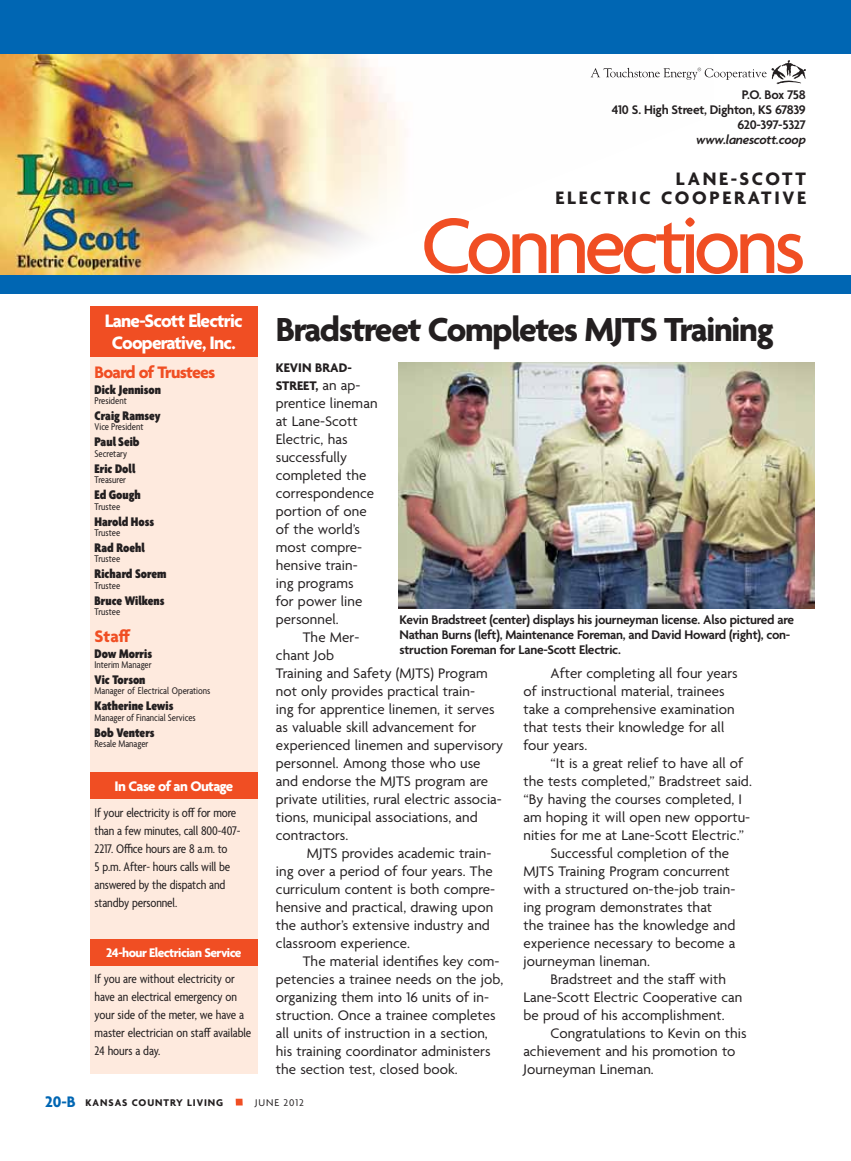
<style>
.page{position:relative;width:851px;height:1161px;background:#fff}
.page>*{position:absolute;margin:0;border:0;box-sizing:border-box;transform-origin:0 0}
.t1{font:500 85.5px "Agenda";letter-spacing:-.06em;color:#f04e23}
.t2{font:700 36px "Agenda";letter-spacing:-.035em;color:#231f20}
.t3{font:700 19.5px/22.5px "Agenda";color:#fff;text-align:center}
.t4{font:700 19.5px/19.5px "Agenda";letter-spacing:.14em;color:#231f20;text-align:right}
.t5{font:700 18px "Agenda";color:#f04e23}
.t6{font:15px/18px "Agenda";letter-spacing:.005em;color:#231f20}
.t7{font:700 15px "Agenda";color:#fff}
.t8{font:condensed 13.5px/18px "Agenda";letter-spacing:-.01em;color:#231f20}
.t9{font:600 13.5px/15px "Agenda";letter-spacing:-.02em;color:#231f20;text-align:right}
.t10{font:900 condensed 13.5px "Agenda";color:#231f20}
.t11{font:700 13.5px "Agenda";letter-spacing:-.045em;color:#fff}
.t12{font:700 13.5px/18px "Agenda";letter-spacing:.005em;color:#231f20}
.t13{font:italic 600 13.5px "Agenda";letter-spacing:-.02em;color:#231f20}
.t14{font:condensed 10.5px "Agenda";color:#231f20}
.t15{font:700 10.5px "Agenda";letter-spacing:.09em;color:#231f20}
.t16{font:10.5px "Agenda";letter-spacing:.09em;color:#231f20}
.s1{font-weight:400;font-size:15px}
.s2{font-size:16.5px;color:#0066b3}
</style>
<div class="page">
<img style="left:0;top:54px;width:402px;height:221px">
<svg style="left:590px;top:60px;width:216px;height:25px"></svg>
<div style="left:90px;top:332px;width:168px;height:742px;background:#feeade"></div>
<div style="left:90px;top:306px;width:168px;height:50px;background:#f04e23"></div>
<div style="left:90px;top:772px;width:168px;height:27px;background:#f04e23"></div>
<div style="left:90px;top:939px;width:168px;height:27px;background:#f04e23"></div>
<div style="left:0;top:275px;width:850px;height:19px;background:#0066b3"></div>
<img style="left:398px;top:362px;width:416px;height:247px">
<div style="left:236px;top:1099px;width:7px;height:7px;background:#f04e23"></div>
<div style="left:0;top:0;width:850px;height:54px;background:#0066b3"></div>
<p class="t9" style="left:611px;top:88px;width:196px">P.O. Box 758<br>410 S. High Street, Dighton, KS 67839<br>620-397-5327</p>
<p class="t13" style="left:696px;top:132px;width:111px">www.lanescott.coop</p>
<h3 class="t4" style="left:555px;top:170px;width:252px">Lane-Scott<br>El ectric cooperative</h3>
<h3 class="t3" style="left:105px;top:311px;width:140px">Lane-Scott Electric<br>Cooperative, Inc.</h3>
<p class="t5" style="left:94px;top:362px;width:122px">Board of Trustees</p>
<p class="t10" style="left:94px;top:382px;width:68px">Dick Jennison</p>
<p class="t14" style="left:94px;top:395px;width:34px">President</p>
<p class="t10" style="left:94px;top:408px;width:68px">Craig Ramsey</p>
<p class="t14" style="left:94px;top:421px;width:50px">Vice President</p>
<p class="t10" style="left:94px;top:435px;width:47px">Paul Seib</p>
<p class="t14" style="left:94px;top:448px;width:34px">Secretary</p>
<p class="t10" style="left:94px;top:461px;width:43px">Eric Doll</p>
<p class="t14" style="left:94px;top:474px;width:33px">Treasurer</p>
<p class="t10" style="left:94px;top:488px;width:48px">Ed Gough</p>
<p class="t14" style="left:94px;top:501px;width:27px">Trustee</p>
<p class="t10" style="left:94px;top:514px;width:61px">Harold Hoss</p>
<p class="t14" style="left:94px;top:527px;width:27px">Trustee</p>
<p class="t10" style="left:94px;top:540px;width:52px">Rad Roehl</p>
<p class="t14" style="left:94px;top:553px;width:27px">Trustee</p>
<p class="t10" style="left:94px;top:567px;width:73px">Richard Sorem</p>
<p class="t14" style="left:94px;top:580px;width:27px">Trustee</p>
<p class="t10" style="left:94px;top:593px;width:71px">Bruce Wilkens</p>
<p class="t14" style="left:94px;top:606px;width:27px">Trustee</p>
<p class="t5" style="left:94px;top:626px;width:38px">Staff</p>
<p class="t10" style="left:94px;top:646px;width:59px">Dow Morris</p>
<p class="t14" style="left:94px;top:659px;width:59px">Interim Manager</p>
<p class="t10" style="left:94px;top:672px;width:52px">Vic Torson</p>
<p class="t14" style="left:94px;top:685px;width:117px">Manager of Electrical Operations</p>
<p class="t10" style="left:94px;top:699px;width:80px">Katherine Lewis</p>
<p class="t14" style="left:94px;top:712px;width:103px">Manager of Financial Services</p>
<p class="t10" style="left:94px;top:725px;width:61px">Bob Venters</p>
<p class="t14" style="left:94px;top:738px;width:55px">Resale Manager</p>
<p class="t7" style="left:114px;top:778px;width:120px">In Case of an Outage</p>
<p class="t8" style="left:94px;top:805px;width:148px">If your electricity is off for more than a few minutes, call 800-407-<br>2217. Office hours are 8 a.m. to<br>5 p.m. After- hours calls will be answered by the dispatch and standby personnel.</p>
<p class="t11" style="left:106px;top:946px;width:137px">24-hour Electrician Service</p>
<p class="t8" style="left:94px;top:971px;width:158px">If you are without electricity or have an electrical emergency on your side of the meter, we have a master electrician on staff available<br>24 hours a day.</p>
<h1 class="t1" style="left:421px;top:200px;width:386px">Connections</h1>
<h2 class="t2" style="left:276px;top:311px;width:499px">Bradstreet Completes MJTS Training</h2>
<p class="t12" style="left:276px;top:360px;width:86px">Kevin Brad&shy;street, <span class="s1">an ap-</span></p>
<p class="t6" style="left:276px;top:395px;width:103px">prentice lineman at Lane-Scott<br>Electric, has successfully completed the correspondence portion of one of the world’s most compre&shy;hensive train&shy;ing programs<br>for power line personnel.</p>
<p class="t6" style="left:276px;top:629px;width:229px;text-indent:27px">The Mer-<br>chant Job<br>Training and Safety (MJTS) Program not only provides practical train-<br>ing for apprentice linemen, it serves as valuable skill advancement for experienced linemen and supervisory personnel. Among those who use and endorse the MJTS program are private utilities, rural electric associa&shy;tions, municipal associations, and contractors.</p>
<p class="t6" style="left:276px;top:845px;width:221px;text-indent:31px">MJTS provides academic train&shy;ing over a period of four years. The curriculum content is both compre&shy;hensive and practical, drawing upon the author’s extensive industry and classroom experience.</p>
<p class="t6" style="left:276px;top:953px;width:229px;text-indent:27px">The material identifies key com&shy;petencies a trainee needs on the job, organizing them into 16 units of in&shy;struction. Once a trainee completes all units of instruction in a section, his training coordinator administers the section test, closed book.</p>
<p class="t9" style="left:399px;top:613px;width:396px;text-align:left">Kevin Bradstreet (center) displays his journeyman license. Also pictured are<br>Nathan Burns (left), Maintenance Foreman, and David Howard (right), con&shy;struction Foreman for Lane-Scott Electric.</p>
<p class="t6" style="left:523px;top:665px;width:216px;text-indent:27px">After completing all four years of instructional material, trainees take a comprehensive examination that tests their knowledge for all four years.</p>
<p class="t6" style="left:550px;top:755px;width:194px">“It is a great relief to have all of</p>
<p class="t6" style="left:523px;top:773px;width:230px">the tests completed,” Bradstreet said.</p>
<p class="t6" style="left:523px;top:791px;width:220px">“By having the courses completed, I</p>
<p class="t6" style="left:523px;top:809px;width:228px">am hoping it will open new opportu-</p>
<p class="t6" style="left:523px;top:827px;width:222px">nities for me at Lane-Scott Electric.”</p>
<p class="t6" style="left:550px;top:845px;width:180px">Successful completion of the</p>
<p class="t6" style="left:523px;top:863px;width:208px">MJTS Training Program concurrent</p>
<p class="t6" style="left:523px;top:881px;width:213px">with a structured on-the-job train-</p>
<p class="t6" style="left:523px;top:899px;width:190px">ing program demonstrates that</p>
<p class="t6" style="left:523px;top:917px;width:213px">the trainee has the knowledge and</p>
<p class="t6" style="left:523px;top:935px;width:213px">experience necessary to become a</p>
<p class="t6" style="left:523px;top:953px;width:128px">journeyman lineman.</p>
<p class="t6" style="left:550px;top:971px;width:177px">Bradstreet and the staff with</p>
<p class="t6" style="left:523px;top:989px;width:220px">Lane-Scott Electric Cooperative can</p>
<p class="t6" style="left:523px;top:1007px;width:203px">be proud of his accomplishment.</p>
<p class="t6" style="left:550px;top:1025px;width:198px">Congratulations to Kevin on this</p>
<p class="t6" style="left:523px;top:1043px;width:214px">achievement and his promotion to</p>
<p class="t6" style="left:523px;top:1061px;width:132px">Journeyman Lineman.</p>
<p class="t15" style="left:45px;top:1096px;width:180px"><span class="s2">20-B</span> Kansas Country Living</p>
<p class="t16" style="left:255px;top:1096px;width:50px">June 2012</p>
</div>
